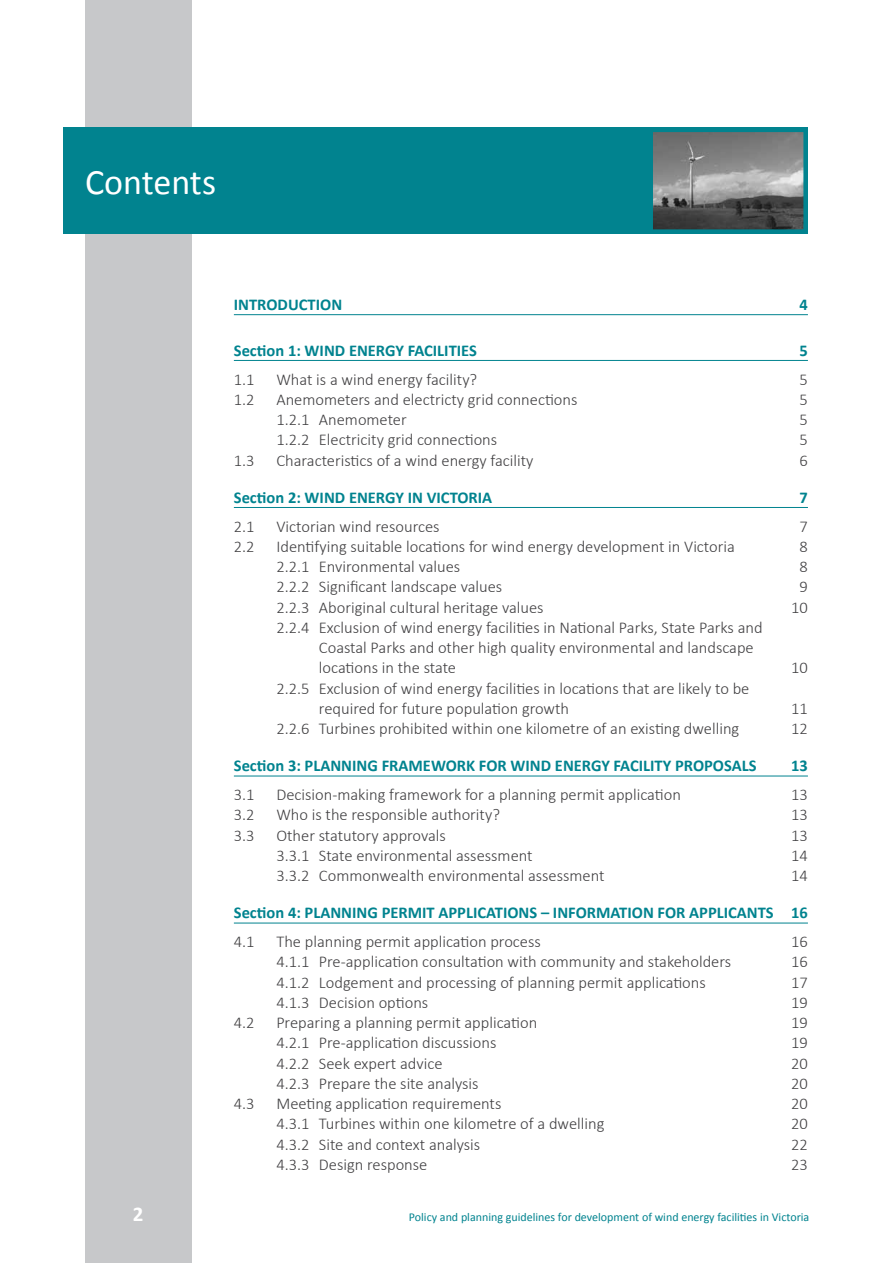
<style>
.page{position:relative;width:893px;height:1263px;background:#fff}
.page>*{position:absolute;margin:0;border:0;box-sizing:border-box;transform-origin:0 0}
.t1{font:36px "Calibri";color:#fff}
.t2{font:700 21px "Calibri";color:#fff}
.t3{font:300 16.5px/20.2px "Calibri";color:#414042}
.t4{font:700 16.5px "Calibri";color:#01838f}
.t5{font:12px "Calibri";color:#01838f}
</style>
<div class="page">
<div style="left:85px;top:0;width:106px;height:1263px;background:#c7c8ca"></div>
<div style="left:64px;top:128px;width:744px;height:106px;background:#01838f"></div>
<hr style="left:234px;top:314px;width:574px;height:1px;background:#01838f">
<hr style="left:234px;top:360px;width:574px;height:1px;background:#01838f">
<hr style="left:234px;top:507px;width:574px;height:1px;background:#01838f">
<hr style="left:234px;top:776px;width:574px;height:1px;background:#01838f">
<hr style="left:234px;top:923px;width:574px;height:1px;background:#01838f">
<img style="left:653px;top:133px;width:150px;height:96px">
<div style="left:648px;top:128px;width:160px;height:106px;border:4px solid #01838f"></div>
<h1 class="t1" style="left:85px;top:160px;width:133px">Contents</h1>
<p class="t2" style="left:133px;top:1200px;width:12px">2</p>
<p class="t4" style="left:234px;top:294px;width:110px">INTRODUCTION</p>
<p class="t4" style="left:800px;top:294px;width:10px">4</p>
<p class="t4" style="left:234px;top:340px;width:245px">Section 1: WIND ENERGY FACILITIES</p>
<p class="t4" style="left:800px;top:340px;width:10px">5</p>
<p class="t3" style="left:234px;top:369px;width:22px">1.1</p>
<p class="t3" style="left:276px;top:369px;width:202px">What is a wind energy facility?</p>
<p class="t3" style="left:800px;top:369px;width:10px">5</p>
<p class="t3" style="left:234px;top:389px;width:22px">1.2</p>
<p class="t3" style="left:276px;top:389px;width:303px">Anemometers and electricty grid connections</p>
<p class="t3" style="left:800px;top:389px;width:10px">5</p>
<p class="t3" style="left:276px;top:409px;width:132px">1.2.1 Anemometer</p>
<p class="t3" style="left:800px;top:409px;width:10px">5</p>
<p class="t3" style="left:276px;top:430px;width:222px">1.2.2 Electricity grid connections</p>
<p class="t3" style="left:800px;top:430px;width:10px">5</p>
<p class="t3" style="left:234px;top:450px;width:22px">1.3</p>
<p class="t3" style="left:276px;top:450px;width:259px">Characteristics of a wind energy facility</p>
<p class="t3" style="left:800px;top:450px;width:10px">6</p>
<p class="t4" style="left:234px;top:487px;width:260px">Section 2: WIND ENERGY IN VICTORIA</p>
<p class="t4" style="left:800px;top:487px;width:10px">7</p>
<p class="t3" style="left:234px;top:516px;width:22px">2.1</p>
<p class="t3" style="left:276px;top:516px;width:165px">Victorian wind resources</p>
<p class="t3" style="left:800px;top:516px;width:10px">7</p>
<p class="t3" style="left:234px;top:536px;width:22px">2.2</p>
<p class="t3" style="left:276px;top:536px;width:460px">Identifying suitable locations for wind energy development in Victoria</p>
<p class="t3" style="left:800px;top:536px;width:10px">8</p>
<p class="t3" style="left:276px;top:556px;width:185px">2.2.1 Environmental values</p>
<p class="t3" style="left:800px;top:556px;width:10px">8</p>
<p class="t3" style="left:276px;top:577px;width:227px">2.2.2 Significant landscape values</p>
<p class="t3" style="left:800px;top:577px;width:10px">9</p>
<p class="t3" style="left:276px;top:597px;width:269px">2.2.3 Aboriginal cultural heritage values</p>
<p class="t3" style="left:791px;top:597px;width:18px">10</p>
<p class="t3" style="left:319px;top:617px;width:445px;text-indent:-43px">2.2.4 Exclusion of wind energy facilities in National Parks, State Parks and<br>Coastal Parks and other high quality environmental and landscape locations in the state</p>
<p class="t3" style="left:791px;top:657px;width:18px">10</p>
<p class="t3" style="left:319px;top:678px;width:432px;text-indent:-43px">2.2.5 Exclusion of wind energy facilities in locations that are likely to be required for future population growth</p>
<p class="t3" style="left:791px;top:698px;width:18px">11</p>
<p class="t3" style="left:276px;top:718px;width:464px">2.2.6 Turbines prohibited within one kilometre of an existing dwelling</p>
<p class="t3" style="left:791px;top:718px;width:18px">12</p>
<p class="t4" style="left:234px;top:755px;width:524px">Section 3: PLANNING FRAMEWORK FOR WIND ENERGY FACILITY PROPOSALS</p>
<p class="t4" style="left:791px;top:755px;width:18px">13</p>
<p class="t3" style="left:234px;top:784px;width:22px">3.1</p>
<p class="t3" style="left:276px;top:784px;width:406px">Decision-making framework for a planning permit application</p>
<p class="t3" style="left:791px;top:784px;width:18px">13</p>
<p class="t3" style="left:234px;top:804px;width:22px">3.2</p>
<p class="t3" style="left:276px;top:804px;width:225px">Who is the responsible authority?</p>
<p class="t3" style="left:791px;top:804px;width:18px">13</p>
<p class="t3" style="left:234px;top:825px;width:22px">3.3</p>
<p class="t3" style="left:276px;top:825px;width:171px">Other statutory approvals</p>
<p class="t3" style="left:791px;top:825px;width:18px">13</p>
<p class="t3" style="left:276px;top:845px;width:258px">3.3.1 State environmental assessment</p>
<p class="t3" style="left:791px;top:845px;width:18px">14</p>
<p class="t3" style="left:276px;top:865px;width:330px">3.3.2 Commonwealth environmental assessment</p>
<p class="t3" style="left:791px;top:865px;width:18px">14</p>
<p class="t4" style="left:234px;top:902px;width:576px">Section 4: PLANNING PERMIT APPLICATIONS – INFORMATION FOR APPLICANTS 16</p>
<p class="t3" style="left:234px;top:931px;width:22px">4.1</p>
<p class="t3" style="left:276px;top:931px;width:266px">The planning permit application process</p>
<p class="t3" style="left:791px;top:931px;width:18px">16</p>
<p class="t3" style="left:276px;top:951px;width:456px">4.1.1 Pre-application consultation with community and stakeholders</p>
<p class="t3" style="left:791px;top:951px;width:18px">16</p>
<p class="t3" style="left:276px;top:972px;width:431px">4.1.2 Lodgement and processing of planning permit applications</p>
<p class="t3" style="left:791px;top:972px;width:18px">17</p>
<p class="t3" style="left:276px;top:992px;width:153px">4.1.3 Decision options</p>
<p class="t3" style="left:791px;top:992px;width:18px">19</p>
<p class="t3" style="left:234px;top:1012px;width:22px">4.2</p>
<p class="t3" style="left:276px;top:1012px;width:262px">Preparing a planning permit application</p>
<p class="t3" style="left:791px;top:1012px;width:18px">19</p>
<p class="t3" style="left:276px;top:1032px;width:222px">4.2.1 Pre-application discussions</p>
<p class="t3" style="left:791px;top:1032px;width:18px">19</p>
<p class="t3" style="left:276px;top:1053px;width:168px">4.2.2 Seek expert advice</p>
<p class="t3" style="left:791px;top:1053px;width:18px">20</p>
<p class="t3" style="left:276px;top:1073px;width:204px">4.2.3 Prepare the site analysis</p>
<p class="t3" style="left:791px;top:1073px;width:18px">20</p>
<p class="t3" style="left:234px;top:1093px;width:22px">4.3</p>
<p class="t3" style="left:276px;top:1093px;width:227px">Meeting application requirements</p>
<p class="t3" style="left:791px;top:1093px;width:18px">20</p>
<p class="t3" style="left:276px;top:1113px;width:330px">4.3.1 Turbines within one kilometre of a dwelling</p>
<p class="t3" style="left:791px;top:1113px;width:18px">20</p>
<p class="t3" style="left:276px;top:1134px;width:205px">4.3.2 Site and context analysis</p>
<p class="t3" style="left:791px;top:1134px;width:18px">22</p>
<p class="t3" style="left:276px;top:1154px;width:153px">4.3.3 Design response</p>
<p class="t3" style="left:791px;top:1154px;width:18px">23</p>
<p class="t5" style="left:409px;top:1209px;width:402px">Policy and planning guidelines for development of wind energy facilities in Victoria</p>
</div>
